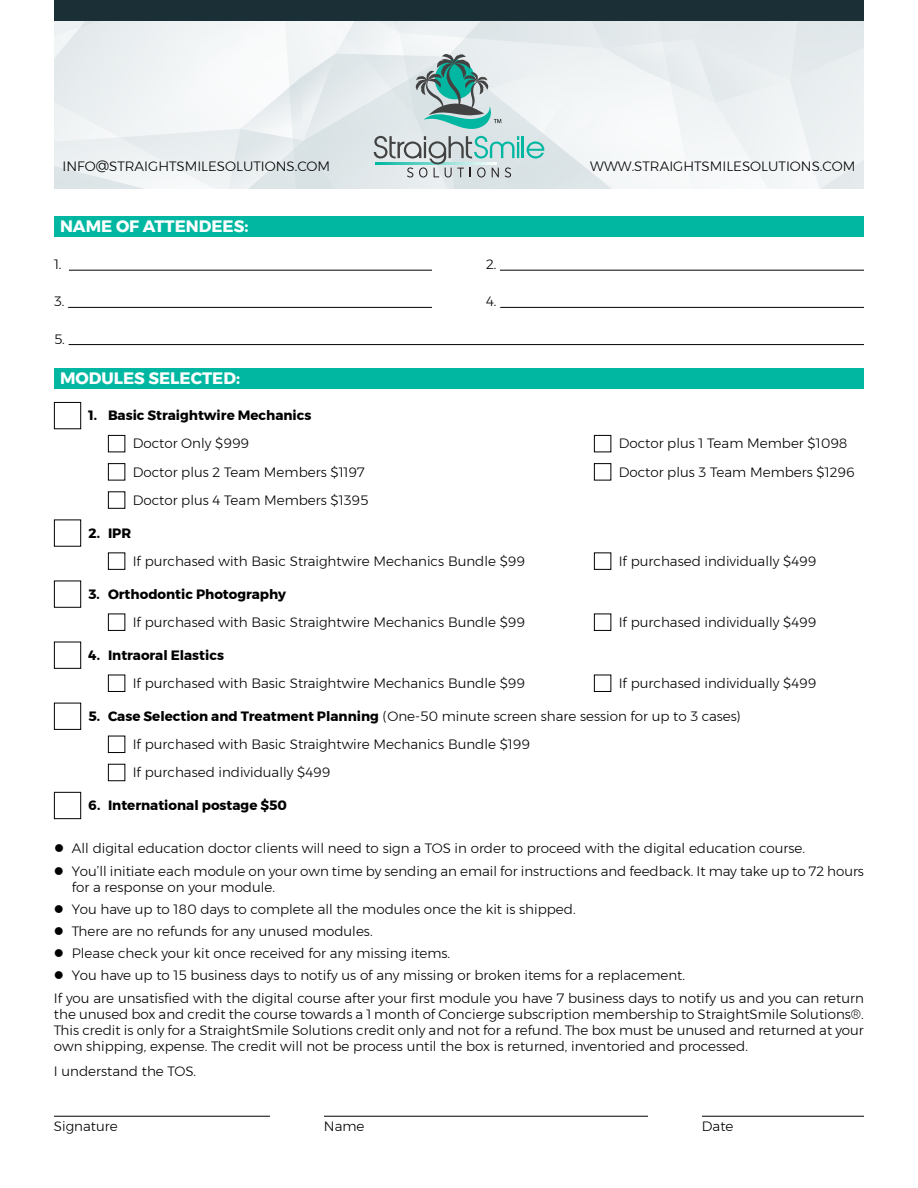
<style>
.page{position:relative;width:918px;height:1188px;background:#fff}
.page>*{position:absolute;margin:0;border:0;box-sizing:border-box;transform-origin:0 0}
.t1{font:700 16.5px "Montserrat";color:#fff}
.t2{font:300 13.5px/28.2px "Montserrat";color:#000}
.t3{font:700 13.5px "Montserrat";color:#000}
.s1{font-weight:700}
</style>
<div class="page">
<svg style="left:54px;top:0;width:810px;height:189px"></svg>
<div style="left:54px;top:216px;width:810px;height:20px;background:#01b7a1"></div>
<hr style="left:69px;top:270px;width:363px;height:1px;background:#000">
<hr style="left:500px;top:270px;width:364px;height:1px;background:#000">
<hr style="left:68px;top:307px;width:364px;height:1px;background:#000">
<hr style="left:500px;top:307px;width:364px;height:1px;background:#000">
<hr style="left:69px;top:344px;width:795px;height:1px;background:#000">
<div style="left:54px;top:368px;width:810px;height:21px;background:#01b7a1"></div>
<hr style="left:54px;top:1116px;width:216px;height:1px;background:#000">
<hr style="left:324px;top:1116px;width:324px;height:1px;background:#000">
<hr style="left:702px;top:1116px;width:162px;height:1px;background:#000">
<div style="left:54px;top:402px;width:27px;height:27px;border:1px solid #000"></div>
<div style="left:108px;top:435px;width:17px;height:17px;border:1px solid #000"></div>
<div style="left:594px;top:435px;width:17px;height:17px;border:1px solid #000"></div>
<div style="left:108px;top:463px;width:17px;height:17px;border:1px solid #000"></div>
<div style="left:594px;top:463px;width:17px;height:17px;border:1px solid #000"></div>
<div style="left:108px;top:491px;width:17px;height:18px;border:1px solid #000"></div>
<div style="left:54px;top:520px;width:27px;height:27px;border:1px solid #000"></div>
<div style="left:108px;top:552px;width:17px;height:18px;border:1px solid #000"></div>
<div style="left:594px;top:552px;width:17px;height:18px;border:1px solid #000"></div>
<div style="left:54px;top:581px;width:27px;height:27px;border:1px solid #000"></div>
<div style="left:108px;top:614px;width:17px;height:17px;border:1px solid #000"></div>
<div style="left:594px;top:614px;width:17px;height:17px;border:1px solid #000"></div>
<div style="left:54px;top:642px;width:27px;height:27px;border:1px solid #000"></div>
<div style="left:108px;top:675px;width:17px;height:17px;border:1px solid #000"></div>
<div style="left:594px;top:675px;width:17px;height:17px;border:1px solid #000"></div>
<div style="left:54px;top:703px;width:27px;height:27px;border:1px solid #000"></div>
<div style="left:108px;top:736px;width:17px;height:17px;border:1px solid #000"></div>
<div style="left:108px;top:764px;width:17px;height:17px;border:1px solid #000"></div>
<div style="left:54px;top:792px;width:27px;height:27px;border:1px solid #000"></div>
<p class="t2" style="left:63px;top:152px;width:269px">INFO@STRAIGHTSMILESOLUTIONS.COM</p>
<p class="t2" style="left:590px;top:152px;width:267px">WWW.STRAIGHTSMILESOLUTIONS.COM</p>
<p class="t1" style="left:60px;top:213px;width:190px">NAME OF ATTENDEES:</p>
<p class="t2" style="left:54px;top:250px;width:9px">1.</p>
<p class="t2" style="left:486px;top:250px;width:12px">2.</p>
<p class="t2" style="left:54px;top:287px;width:12px">3.</p>
<p class="t2" style="left:486px;top:287px;width:12px">4.</p>
<p class="t2" style="left:54px;top:324px;width:12px">5.</p>
<p class="t1" style="left:60px;top:365px;width:182px">MODULES SELECTED:</p>
<p class="t3" style="left:89px;top:405px;width:224px">1. Basic Straightwire Mechanics</p>
<p class="t2" style="left:133px;top:429px;width:118px">Doctor Only $999</p>
<p class="t2" style="left:619px;top:429px;width:230px">Doctor plus 1 Team Member $1098</p>
<p class="t2" style="left:133px;top:458px;width:233px">Doctor plus 2 Team Members $1197</p>
<p class="t2" style="left:619px;top:458px;width:237px">Doctor plus 3 Team Members $1296</p>
<p class="t2" style="left:133px;top:486px;width:237px">Doctor plus 4 Team Members $1395</p>
<p class="t3" style="left:89px;top:522px;width:44px">2. IPR</p>
<p class="t2" style="left:133px;top:547px;width:394px">If purchased with Basic Straightwire Mechanics Bundle $99</p>
<p class="t2" style="left:619px;top:547px;width:199px">If purchased individually $499</p>
<p class="t3" style="left:89px;top:583px;width:199px">3. Orthodontic Photography</p>
<p class="t2" style="left:133px;top:608px;width:394px">If purchased with Basic Straightwire Mechanics Bundle $99</p>
<p class="t2" style="left:619px;top:608px;width:199px">If purchased individually $499</p>
<p class="t3" style="left:89px;top:644px;width:137px">4. Intraoral Elastics</p>
<p class="t2" style="left:133px;top:669px;width:394px">If purchased with Basic Straightwire Mechanics Bundle $99</p>
<p class="t2" style="left:619px;top:669px;width:199px">If purchased individually $499</p>
<p class="t2" style="left:133px;top:702px;width:610px;text-indent:-44px"><span class="s1">5. Case Selection and Treatment Planning</span> (One-50 minute screen share session for up to 3 cases)<br>If purchased with Basic Straightwire Mechanics Bundle $199<br>If purchased individually $499</p>
<p class="t3" style="left:89px;top:794px;width:200px">6. International postage $50</p>
<p class="t2" style="left:72px;top:837px;width:794px;line-height:22.2px">All digital education doctor clients will need to sign a TOS in order to proceed with the digital education course.<br>You’ll initiate each module on your own time by sending an email for instructions and feedback. It may take up to 72 hours</p>
<p class="t2" style="left:72px;top:873px;width:205px">for a response on your module.</p>
<p class="t2" style="left:72px;top:895px;width:505px">You have up to 180 days to complete all the modules once the kit is shipped.</p>
<p class="t2" style="left:72px;top:917px;width:302px">There are no refunds for any unused modules.</p>
<p class="t2" style="left:72px;top:939px;width:380px">Please check your kit once received for any missing items.</p>
<p class="t2" style="left:72px;top:961px;width:615px">You have up to 15 business days to notify us of any missing or broken items for a replacement.</p>
<p class="t2" style="left:54px;top:984px;width:812px">If you are unsatisfied with the digital course after your first module you have 7 business days to notify us and you can return</p>
<p class="t2" style="left:54px;top:1006px;width:811px;line-height:16.2px;text-align:justify">the unused box and credit the course towards a 1 month of Concierge subscription membership to StraightSmile Solutions®.<br>This credit is only for a StraightSmile Solutions credit only and not for a refund. The box must be unused and returned at your own shipping, expense. The credit will not be process until the box is returned, inventoried and processed.</p>
<p class="t2" style="left:54px;top:1057px;width:144px">I understand the TOS.</p>
<p class="t2" style="left:54px;top:1112px;width:65px">Signature</p>
<p class="t2" style="left:324px;top:1112px;width:42px">Name</p>
<p class="t2" style="left:702px;top:1112px;width:33px">Date</p>
</div>
